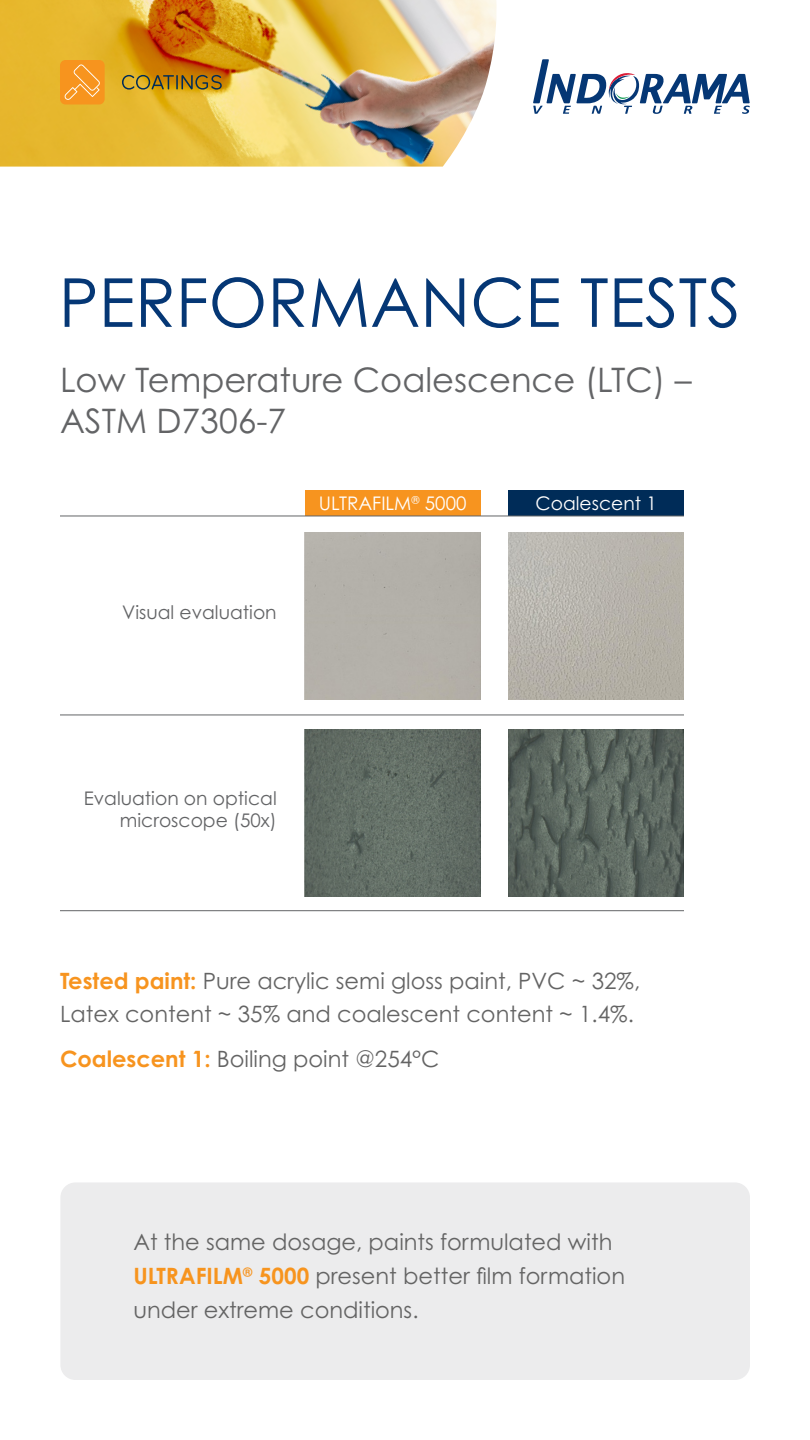
<style>
.page{position:relative;width:810px;height:1440px;background:#fff}
.page>*{position:absolute;margin:0;border:0;box-sizing:border-box;transform-origin:0 0}
.t1{font:67.5px "Century Gothic Pro";color:#053775}
.t2{font:33.75px/41.2px "Century Gothic Pro";color:#636466}
.t3{font:22.5px/33.8px "Century Gothic Pro";color:#646464}
.t4{font:18.75px/22.5px "Century Gothic Pro";color:#636466;text-align:right}
.t5{font:18.75px "Century Gothic Pro";color:#fff}
.s1{font-weight:700;color:#f7941f}
.s2{font-weight:700;color:#f7941e}
</style>
<div class="page">
<div style="left:60px;top:1182px;width:690px;height:198px;background:#ececed;border-radius:15px"></div>
<svg style="left:533px;top:59px;width:217px;height:55px"></svg>
<img style="left:0;top:0;width:497px;height:167px">
<div style="left:60px;top:60px;width:45px;height:44px;background:#f7941e;border-radius:6px"></div>
<svg style="left:122px;top:75px;width:100px;height:15px"></svg>
<svg style="left:64px;top:64px;width:36px;height:36px"></svg>
<div style="left:305px;top:491px;width:176px;height:25px;background:#f7941f"></div>
<div style="left:508px;top:491px;width:176px;height:25px;background:#002c58"></div>
<img style="left:305px;top:730px;width:176px;height:166px">
<img style="left:508px;top:533px;width:176px;height:166px">
<img style="left:508px;top:730px;width:176px;height:166px">
<hr style="left:60px;top:715px;width:624px;height:1px;background:#636466">
<hr style="left:60px;top:911px;width:624px;height:1px;background:#636466">
<hr style="left:60px;top:516px;width:624px;height:1px;background:#636466">
<h1 class="t1" style="left:59px;top:261px;width:684px">PERFORMANCE TESTS</h1>
<h2 class="t2" style="left:60px;top:359px;width:633px">Low Temperature Coalescence (LTC) –<br>ASTM D7306-7</h2>
<p class="t4" style="left:122px;top:601px;width:156px">Visual evaluation</p>
<p class="t5" style="left:319px;top:492px;width:149px">ULTRAFILM<sup>®</sup> 5000</p>
<p class="t5" style="left:535px;top:492px;width:123px">Coalescent 1</p>
<p class="t4" style="left:84px;top:787px;width:194px">Evaluation on optical microscope (50x)</p>
<p class="t3" style="left:60px;top:963px;width:582px"><span class="s1">Tested paint:</span> Pure acrylic semi gloss paint, PVC ~ 32%,<br>Latex content ~ 35% and coalescent content ~ 1.4%.</p>
<p class="t3" style="left:60px;top:1042px;width:381px"><span class="s1">Coalescent 1:</span> Boiling point @254°C</p>
<p class="t3" style="left:133px;top:1225px;width:493px">At the same dosage, paints formulated with<br><span class="s2">ULTRAFILM</span><sup>®</sup> <span class="s2">5000</span> present better film formation under extreme conditions.</p>
</div>
